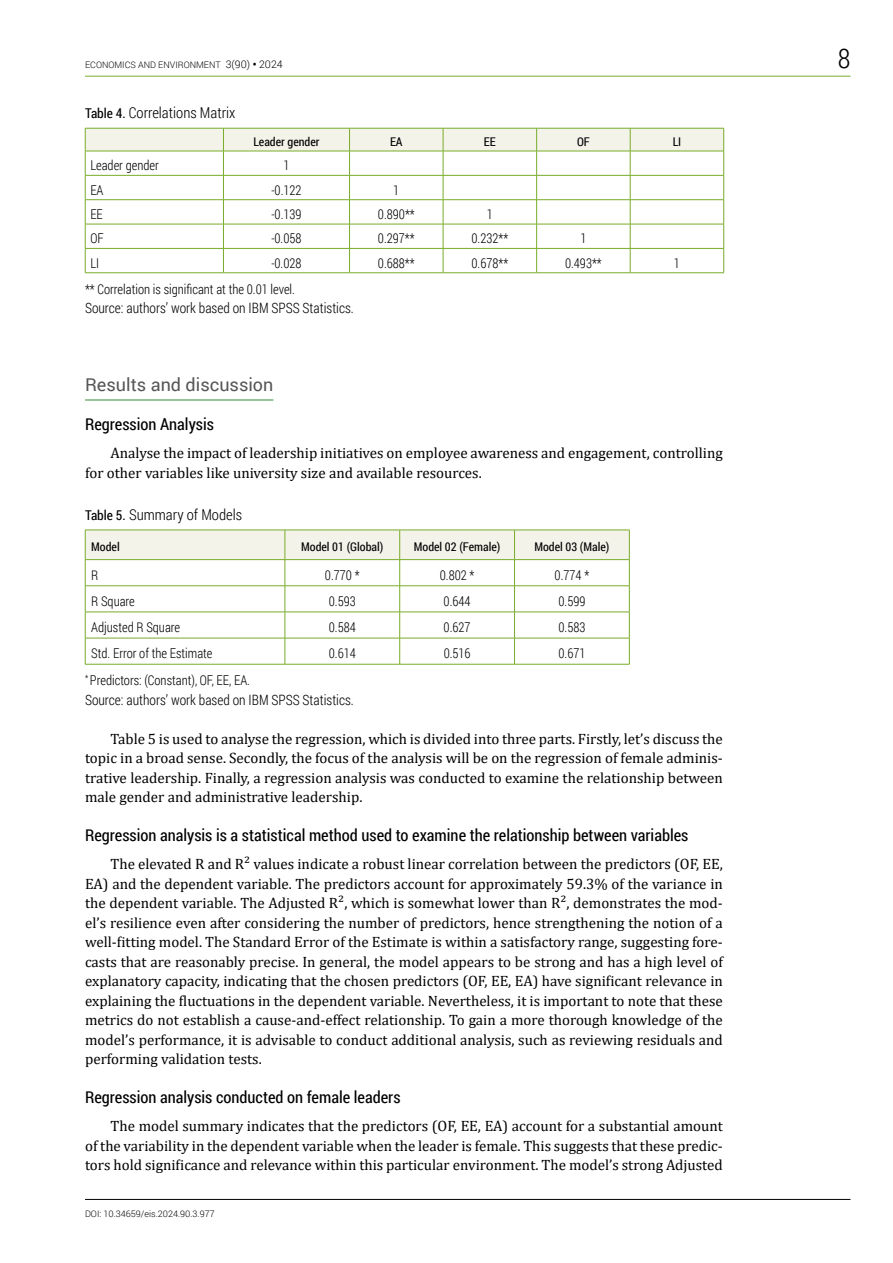
<style>
.page{position:relative;width:893px;height:1263px;background:#fff}
.page>*{position:absolute;margin:0;border:0;box-sizing:border-box;transform-origin:0 0}
.t1{font:300 27px "Roboto Condensed";color:#000}
.t2{font:18px "Roboto";color:#565656}
.t3{font:16.5px "Roboto Condensed";color:#000}
.t4{font:15px/19.5px "Cambria";color:#000;text-align:justify}
.t5{font:300 15px "Roboto Condensed";color:#000}
.t6{font:300 14.25px "Roboto Condensed";color:#000;scale:.96 1}
.t7{font:300 13.5px "Roboto Condensed";color:#000;scale:.95 1}
.t8{font:12px "Roboto Condensed";color:#000}
.t9{font:300 9px "Roboto";color:#000}
.s1{font-size:10.5px}
.s2{font-weight:700;font-size:10.5px}
.s3{font-weight:400;font-size:13.5px}
</style>
<div class="page">
<hr style="left:85px;top:76px;width:765px;height:1px;background:#79ac29">
<hr style="left:85px;top:1199px;width:765px;height:1px;background:#000">
<hr style="left:85px;top:400px;width:188px;height:1px;background:#329137">
<svg style="left:85px;top:128px;width:639px;height:144px"></svg>
<hr style="left:85px;top:272px;width:138px;height:1px;background:#79ac29">
<hr style="left:223px;top:272px;width:127px;height:1px;background:#79ac29">
<hr style="left:350px;top:272px;width:93px;height:1px;background:#79ac29">
<hr style="left:443px;top:272px;width:94px;height:1px;background:#79ac29">
<hr style="left:537px;top:272px;width:93px;height:1px;background:#79ac29">
<hr style="left:630px;top:272px;width:94px;height:1px;background:#79ac29">
<svg style="left:85px;top:530px;width:545px;height:134px"></svg>
<hr style="left:85px;top:664px;width:200px;height:1px;background:#79ac29">
<hr style="left:285px;top:664px;width:115px;height:1px;background:#79ac29">
<hr style="left:400px;top:664px;width:114px;height:1px;background:#79ac29">
<hr style="left:514px;top:664px;width:115px;height:1px;background:#79ac29">
<p class="t9" style="left:85px;top:59px;width:199px">ECONOMICS AND ENVIRONMENT <span class="s1">3(90)</span> <span class="s2">•</span> <span class="s1">2024</span></p>
<p class="t5" style="left:85px;top:102px;width:152px"><span class="s3">Table 4.</span> Correlations Matrix</p>
<p class="t8" style="left:253px;top:133px;width:68px">Leader gender</p>
<p class="t8" style="left:390px;top:133px;width:14px">EA</p>
<p class="t8" style="left:484px;top:133px;width:13px">EE</p>
<p class="t8" style="left:577px;top:133px;width:14px">OF</p>
<p class="t8" style="left:673px;top:133px;width:10px">LI</p>
<p class="t7" style="left:90px;top:156px;width:74px">Leader gender</p>
<p class="t7" style="left:283px;top:156px;width:8px">1</p>
<p class="t7" style="left:90px;top:180px;width:15px">EA</p>
<p class="t7" style="left:271px;top:180px;width:33px">-0.122</p>
<p class="t7" style="left:393px;top:180px;width:8px">1</p>
<p class="t7" style="left:90px;top:205px;width:15px">EE</p>
<p class="t7" style="left:271px;top:205px;width:33px">-0.139</p>
<p class="t7" style="left:378px;top:205px;width:40px">0.890**</p>
<p class="t7" style="left:487px;top:205px;width:8px">1</p>
<p class="t7" style="left:90px;top:229px;width:15px">OF</p>
<p class="t7" style="left:271px;top:229px;width:33px">-0.058</p>
<p class="t7" style="left:378px;top:229px;width:40px">0.297**</p>
<p class="t7" style="left:471px;top:229px;width:40px">0.232**</p>
<p class="t7" style="left:580px;top:229px;width:8px">1</p>
<p class="t7" style="left:90px;top:254px;width:11px">LI</p>
<p class="t7" style="left:271px;top:254px;width:33px">-0.028</p>
<p class="t7" style="left:378px;top:254px;width:40px">0.688**</p>
<p class="t7" style="left:471px;top:254px;width:40px">0.678**</p>
<p class="t7" style="left:565px;top:254px;width:40px">0.493**</p>
<p class="t7" style="left:674px;top:254px;width:8px">1</p>
<p class="t7" style="left:85px;top:280px;width:223px">** Correlation is significant at the 0.01 level.</p>
<p class="t6" style="left:85px;top:298px;width:281px">Source: authors’ work based on IBM SPSS Statistics.</p>
<p class="t2" style="left:85px;top:372px;width:190px">Results and discussion</p>
<p class="t3" style="left:85px;top:413px;width:130px">Regression Analysis</p>
<p class="t4" style="left:85px;top:443px;width:639px;text-indent:26px">Analyse the impact of leadership initiatives on employee awareness and engagement, controlling for other variables like university size and available resources.</p>
<p class="t5" style="left:85px;top:504px;width:159px"><span class="s3">Table 5.</span> Summary of Models</p>
<p class="t8" style="left:91px;top:538px;width:30px">Model</p>
<p class="t8" style="left:301px;top:538px;width:84px">Model 01 (Global)</p>
<p class="t8" style="left:414px;top:538px;width:88px">Model 02 (Female)</p>
<p class="t8" style="left:534px;top:538px;width:76px">Model 03 (Male)</p>
<p class="t7" style="left:91px;top:566px;width:9px">R</p>
<p class="t7" style="left:325px;top:566px;width:38px">0.770 *</p>
<p class="t7" style="left:440px;top:566px;width:38px">0.802 *</p>
<p class="t7" style="left:555px;top:566px;width:38px">0.774 *</p>
<p class="t7" style="left:91px;top:592px;width:47px">R Square</p>
<p class="t7" style="left:329px;top:592px;width:30px">0.593</p>
<p class="t7" style="left:444px;top:592px;width:30px">0.644</p>
<p class="t7" style="left:558px;top:592px;width:30px">0.599</p>
<p class="t7" style="left:91px;top:618px;width:95px">Adjusted R Square</p>
<p class="t7" style="left:329px;top:618px;width:30px">0.584</p>
<p class="t7" style="left:444px;top:618px;width:30px">0.627</p>
<p class="t7" style="left:558px;top:618px;width:30px">0.583</p>
<p class="t7" style="left:91px;top:644px;width:129px">Std. Error of the Estimate</p>
<p class="t7" style="left:329px;top:644px;width:30px">0.614</p>
<p class="t7" style="left:444px;top:644px;width:30px">0.516</p>
<p class="t7" style="left:558px;top:644px;width:30px">0.671</p>
<p class="t7" style="left:85px;top:671px;width:175px"><sup>*</sup> Predictors: (Constant), OF, EE, EA.</p>
<p class="t6" style="left:85px;top:690px;width:281px">Source: authors’ work based on IBM SPSS Statistics.</p>
<p class="t4" style="left:85px;top:729px;width:639px;text-indent:26px">Table 5 is used to analyse the regression, which is divided into three parts. Firstly, let’s discuss the topic in a broad sense. Secondly, the focus of the analysis will be on the regression of female adminis&shy;trative leadership. Finally, a regression analysis was conducted to examine the relationship between male gender and administrative leadership.</p>
<p class="t3" style="left:85px;top:824px;width:605px">Regression analysis is a statistical method used to examine the relationship between variables</p>
<p class="t4" style="left:85px;top:854px;width:639px;text-indent:26px">The elevated R and R² values indicate a robust linear correlation between the predictors (OF, EE, EA) and the dependent variable. The predictors account for approximately 59.3% of the variance in the dependent variable. The Adjusted R², which is somewhat lower than R², demonstrates the mod&shy;el’s resilience even after considering the number of predictors, hence strengthening the notion of a well-fitting model. The Standard Error of the Estimate is within a satisfactory range, suggesting fore&shy;casts that are reasonably precise. In general, the model appears to be strong and has a high level of explanatory capacity, indicating that the chosen predictors (OF, EE, EA) have significant relevance in explaining the fluctuations in the dependent variable. Nevertheless, it is important to note that these metrics do not establish a cause-and-effect relationship. To gain a more thorough knowledge of the model’s performance, it is advisable to conduct additional analysis, such as reviewing residuals and performing validation tests.</p>
<p class="t3" style="left:85px;top:1086px;width:317px">Regression analysis conducted on female leaders</p>
<p class="t4" style="left:85px;top:1116px;width:639px;text-indent:26px">The model summary indicates that the predictors (OF, EE, EA) account for a substantial amount of the variability in the dependent variable when the leader is female. This suggests that these predic&shy;tors hold significance and relevance within this particular environment. The model’s strong Adjusted</p>
<p class="t9" style="left:85px;top:1208px;width:131px">DOI: 10.34659/eis.2024.90.3.977</p>
<h1 class="t1" style="left:838px;top:40px;width:14px">8</h1>
</div>
